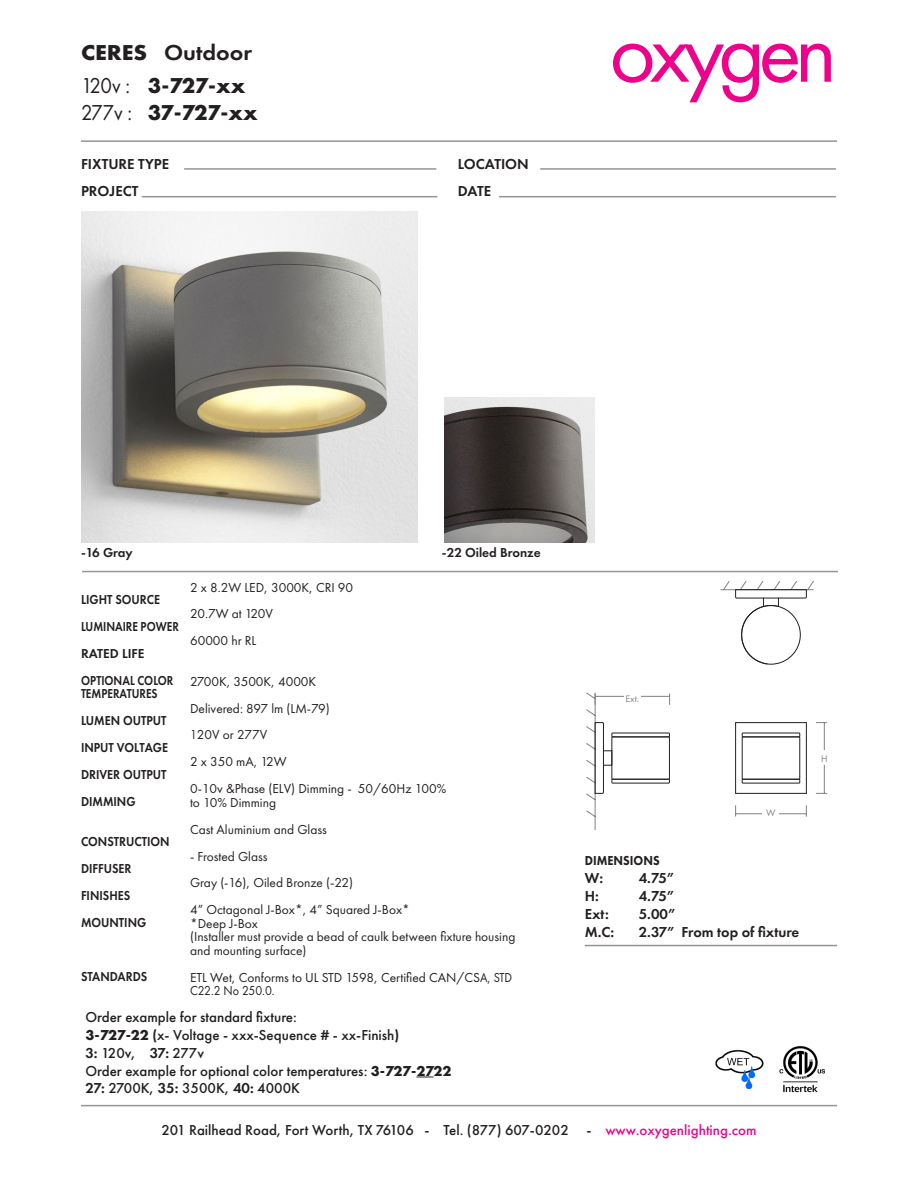
<style>
.page{position:relative;width:918px;height:1188px;background:#fff}
.page>*{position:absolute;margin:0;border:0;box-sizing:border-box;transform-origin:0 0}
.t1{font:89.7px "Futura PT";letter-spacing:-.075em;color:#ed028c}
.t2{font:700 22.35px "Futura PT";letter-spacing:-.025em;color:#231f20}
.t3{font:600 22.35px "Futura PT";color:#231f20;scale:1.07 1}
.t4{font:22.35px "Futura PT";letter-spacing:-.02em;color:#231f20;scale:.91 1}
.t5{font:500 15px "Futura PT";color:#231f20}
.t6{font:600 15px "Futura PT";color:#231f20}
.t7{font:13.5px/13.5px "Futura PT";color:#231f20}
.t8{font:600 13.5px "Futura PT";color:#231f20;scale:.9 1}
.t9{font:600 13.5px "Futura PT";color:#231f20;scale:.84 1}
.t10{font:600 13.5px "Futura PT";color:#231f20}
.t11{font:800 13.5px "Futura PT";color:#231f20;scale:.9 1}
.t12{font:13.5px "Futura PT";color:#231f20;scale:.9 1}
.t13{font:9.9px "Futura PT";color:#808285}
.s1{font-weight:700}
.s2{font-weight:600}
.s3{color:#ed028c}
</style>
<div class="page">
<hr style="left:81px;top:140px;width:756px;height:2px;background:#939598">
<hr style="left:82px;top:571px;width:756px;height:1px;background:#939598">
<img style="left:81px;top:212px;width:337px;height:330px">
<hr style="left:142px;top:196px;width:295px;height:1px;background:#939598">
<hr style="left:499px;top:196px;width:337px;height:1px;background:#939598">
<hr style="left:540px;top:168px;width:296px;height:2px;background:#939598">
<hr style="left:184px;top:168px;width:252px;height:2px;background:#939598">
<img style="left:445px;top:398px;width:149px;height:144px">
<hr style="left:81px;top:1105px;width:756px;height:1px;background:#939598">
<hr style="left:585px;top:945px;width:252px;height:1px;background:#939598">
<hr style="left:824px;top:723px;width:1px;height:70px;background:#808285">
<hr style="left:736px;top:814px;width:70px;height:1px;background:#808285">
<svg style="left:735px;top:805px;width:1px;height:12px"></svg>
<svg style="left:806px;top:805px;width:1px;height:12px"></svg>
<div style="left:816px;top:751px;width:17px;height:14px;background:#fff"></div>
<div style="left:763px;top:805px;width:16px;height:14px;background:#fff"></div>
<hr style="left:595px;top:696px;width:75px;height:1px;background:#808285">
<div style="left:624px;top:691px;width:17px;height:14px;background:#fff"></div>
<hr style="left:736px;top:793px;width:70px;height:1px;background:#231f20">
<hr style="left:735px;top:723px;width:1px;height:70px;background:#231f20">
<hr style="left:736px;top:722px;width:70px;height:1px;background:#231f20">
<hr style="left:806px;top:723px;width:1px;height:70px;background:#231f20">
<svg style="left:720px;top:581px;width:94px;height:84px"></svg>
<svg style="left:586px;top:692px;width:27px;height:138px"></svg>
<div style="left:611px;top:733px;width:59px;height:4px;border:1px solid #231f20"></div>
<div style="left:611px;top:779px;width:59px;height:5px;border:1px solid #231f20"></div>
<div style="left:611px;top:736px;width:59px;height:44px;border:1px solid #231f20"></div>
<div style="left:742px;top:733px;width:58px;height:4px;border:1px solid #231f20"></div>
<div style="left:742px;top:779px;width:58px;height:5px;border:1px solid #231f20"></div>
<div style="left:742px;top:736px;width:58px;height:44px;border:1px solid #231f20"></div>
<img style="left:779px;top:1046px;width:46px;height:47px">
<img style="left:715px;top:1049px;width:49px;height:41px">
<svg style="left:416px;top:1077px;width:17px;height:1px"></svg>
<p class="t3" style="left:81px;top:39px;width:161px"><span class="s1">CERES</span> Outdoor</p>
<p class="t4" style="left:81px;top:72px;width:56px">120v :</p>
<p class="t4" style="left:81px;top:99px;width:58px">277v :</p>
<p class="t2" style="left:148px;top:71px;width:99px">3-727-xx</p>
<p class="t2" style="left:148px;top:98px;width:111px">37-727-xx</p>
<p class="t6" style="left:81px;top:155px;width:90px">FIXTURE TYPE</p>
<p class="t6" style="left:458px;top:155px;width:72px">LOCATION</p>
<p class="t6" style="left:81px;top:182px;width:59px">PROJECT</p>
<p class="t6" style="left:458px;top:182px;width:35px">DATE</p>
<p class="t1" style="left:609px;top:-1px;width:229px">oxygen</p>
<p class="t10" style="left:81px;top:544px;width:53px">-16 Gray</p>
<p class="t10" style="left:442px;top:544px;width:100px">-22 Oiled Bronze</p>
<p class="t7" style="left:190px;top:580px;width:165px">2 x 8.2W LED, 3000K, CRI 90</p>
<p class="t7" style="left:190px;top:607px;width:84px">20.7W at 120V</p>
<p class="t7" style="left:190px;top:634px;width:68px">60000 hr RL</p>
<p class="t7" style="left:190px;top:674px;width:128px">2700K, 3500K, 4000K</p>
<p class="t7" style="left:190px;top:701px;width:141px">Delivered: 897 lm (LM-79)</p>
<p class="t12" style="left:190px;top:727px;width:87px">120V or 277V</p>
<p class="t7" style="left:190px;top:755px;width:98px">2 x 350 mA, 12W</p>
<p class="t7" style="left:190px;top:782px;width:258px">0-10v &amp;Phase (ELV) Dimming - 50/60Hz 100%</p>
<p class="t7" style="left:190px;top:795px;width:88px">to 10% Dimming</p>
<p class="t7" style="left:190px;top:822px;width:138px">Cast Aluminium and Glass</p>
<p class="t7" style="left:190px;top:849px;width:79px">- Frosted Glass</p>
<p class="t7" style="left:190px;top:876px;width:164px">Gray (-16), Oiled Bronze (-22)</p>
<p class="t7" style="left:190px;top:903px;width:221px">4” Octagonal J-Box*, 4” Squared J-Box*</p>
<p class="t7" style="left:190px;top:916px;width:69px">*Deep J-Box</p>
<p class="t7" style="left:190px;top:930px;width:327px">(Installer must provide a bead of caulk between fixture housing and mounting surface)</p>
<p class="t7" style="left:190px;top:970px;width:324px">ETL Wet, Conforms to UL STD 1598, Certified CAN/CSA, STD<br>C22.2 No 250.0.</p>
<p class="t8" style="left:81px;top:591px;width:89px">LIGHT SOURCE</p>
<p class="t9" style="left:81px;top:618px;width:118px">LUMINAIRE POWER</p>
<p class="t10" style="left:81px;top:645px;width:65px">RATED LIFE</p>
<p class="t9" style="left:81px;top:672px;width:112px">OPTIONAL COLOR</p>
<p class="t9" style="left:81px;top:685px;width:93px">TEMPERATURES</p>
<p class="t8" style="left:81px;top:712px;width:97px">LUMEN OUTPUT</p>
<p class="t8" style="left:81px;top:739px;width:98px">INPUT VOLTAGE</p>
<p class="t8" style="left:81px;top:766px;width:97px">DRIVER OUTPUT</p>
<p class="t8" style="left:81px;top:793px;width:62px">DIMMING</p>
<p class="t8" style="left:81px;top:833px;width:100px">CONSTRUCTION</p>
<p class="t8" style="left:81px;top:860px;width:58px">DIFFUSER</p>
<p class="t8" style="left:81px;top:887px;width:56px">FINISHES</p>
<p class="t8" style="left:81px;top:914px;width:74px">MOUNTING</p>
<p class="t8" style="left:81px;top:968px;width:75px">STANDARDS</p>
<p class="t5" style="left:86px;top:1008px;width:213px">Order example for standard fixture:</p>
<p class="t5" style="left:86px;top:1026px;width:315px"><span class="s1">3-727-22</span> <span class="s2">(</span>x- Voltage - xxx-Sequence # - xx-Finish<span class="s2">)</span></p>
<p class="t5" style="left:86px;top:1044px;width:120px"><span class="s2">3:</span> 120v, <span class="s2">37:</span> 277v</p>
<p class="t5" style="left:86px;top:1061px;width:367px">Order example for optional color temperatures: <span class="s1">3-727-2722</span></p>
<p class="t5" style="left:86px;top:1079px;width:216px"><span class="s2">27:</span> 2700K, <span class="s2">35:</span> 3500K, <span class="s2">40:</span> 4000K</p>
<p class="t13" style="left:626px;top:693px;width:15px">Ext.</p>
<p class="t13" style="left:766px;top:807px;width:11px">W</p>
<p class="t11" style="left:585px;top:852px;width:85px">DIMENSIONS</p>
<p class="t6" style="left:585px;top:869px;width:20px">W:</p>
<p class="t6" style="left:639px;top:869px;width:37px">4.75”</p>
<p class="t6" style="left:585px;top:887px;width:16px">H:</p>
<p class="t6" style="left:639px;top:887px;width:37px">4.75”</p>
<p class="t6" style="left:585px;top:904px;width:25px">Ext:</p>
<p class="t6" style="left:639px;top:904px;width:38px">5.00”</p>
<p class="t6" style="left:585px;top:922px;width:31px">M.C:</p>
<p class="t6" style="left:639px;top:922px;width:162px">2.37” From top of fixture</p>
<p class="t13" style="left:821px;top:753px;width:8px">H</p>
<p class="t5" style="left:161px;top:1121px;width:597px">201 Railhead Road, Fort Worth, TX 76106 - Tel. (877) 607-0202 - <span class="s3">www.oxygenlighting.com</span></p>
</div>
